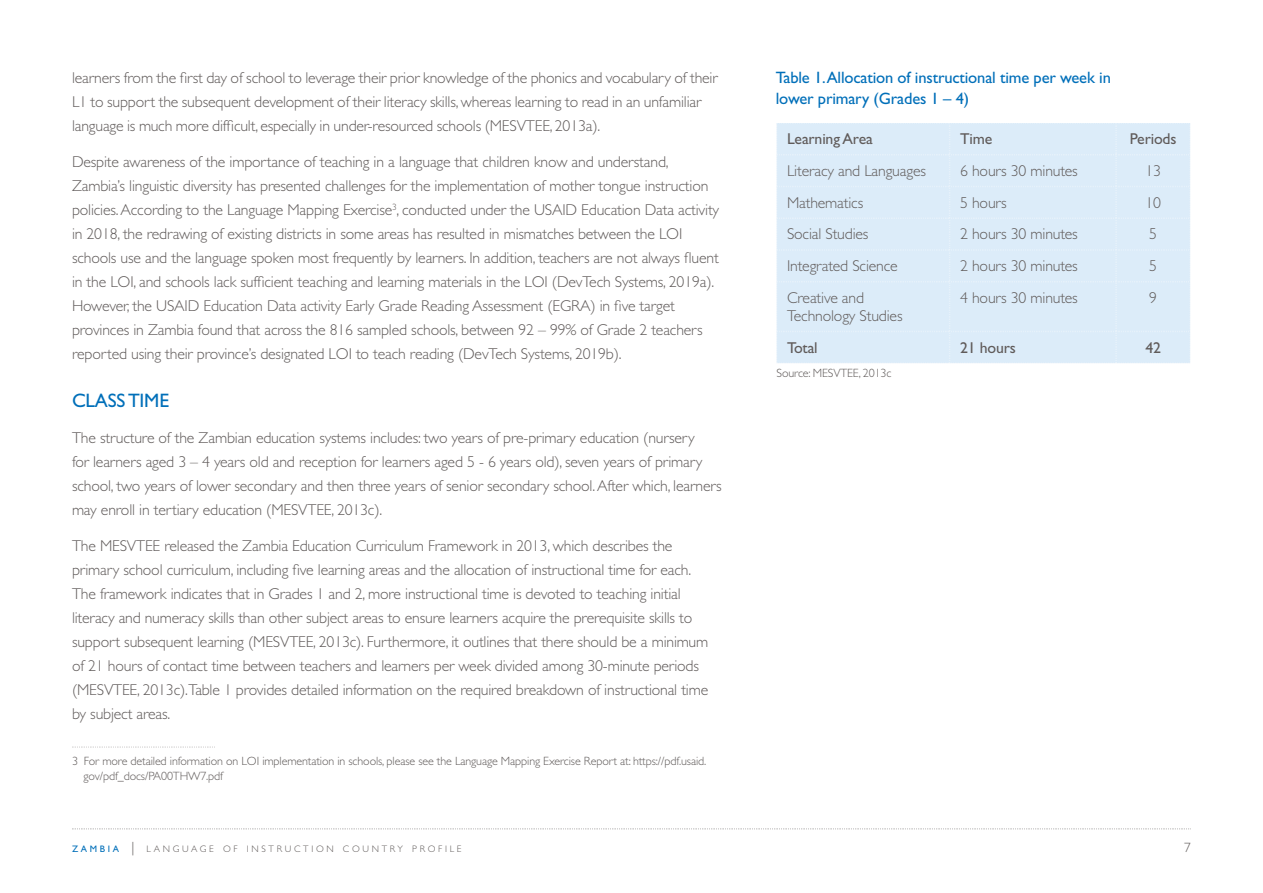
<style>
.page{position:relative;width:1263px;height:893px;background:#fff}
.page>*{position:absolute;margin:0;border:0;box-sizing:border-box;transform-origin:0 0}
.t1{font:19.5px "Gill Sans Std";letter-spacing:-.01em;color:#006fb9}
.t2{font:16.5px/21px "Gill Sans Std";letter-spacing:-.01em;color:#006fb9}
.t3{font:300 15.75px/24px "Gill Sans Std";letter-spacing:-.01em;color:#605b5a}
.t4{font:15.75px "Gill Sans Std";letter-spacing:-.01em;color:#605b5a}
.t5{font:300 13.5px "Gill Sans Std";color:#605b5a}
.t6{font:300 12px/15px "Gill Sans Std";letter-spacing:-.01em;color:#605b5a}
.t7{font:300 9.45px "Gill Sans Std";letter-spacing:.285em;color:#605b5a}
.s1{font-weight:400;color:#006fb9}
.s2{font-size:13.5px}
</style>
<div class="page">
<svg style="left:72px;top:828px;width:1119px;height:2px"></svg>
<svg style="left:72px;top:747px;width:143px;height:1px"></svg>
<div style="left:776px;top:123px;width:414px;height:240px;background:#dcecf9"></div>
<p class="t3" style="left:72px;top:66px;width:647px">learners from the first day of school to leverage their prior knowledge of the phonics and vocabulary of their<br>L1 to support the subsequent development of their literacy skills, whereas learning to read in an unfamiliar language is much more difficult, especially in under-resourced schools (MESVTEE, 2013a).</p>
<p class="t3" style="left:72px;top:150px;width:649px">Despite awareness of the importance of teaching in a language that children know and understand, Zambia’s linguistic diversity has presented challenges for the implementation of mother tongue instruction policies. According to the Language Mapping Exercise<sup>3</sup>, conducted under the USAID Education Data activity in 2018, the redrawing of existing districts in some areas has resulted in mismatches between the LOI schools use and the language spoken most frequently by learners. In addition, teachers are not always fluent in the LOI, and schools lack sufficient teaching and learning materials in the LOI (DevTech Systems, 2019a).<br>However, the USAID Education Data activity Early Grade Reading Assessment (EGRA) in five target provinces in Zambia found that across the 816 sampled schools, between 92 – 99% of Grade 2 teachers reported using their province’s designated LOI to teach reading (DevTech Systems, 2019b).</p>
<h2 class="t1" style="left:72px;top:389px;width:99px">CLASS TIME</h2>
<p class="t3" style="left:72px;top:426px;width:651px">The structure of the Zambian education systems includes: two years of pre-primary education (nursery<br>for learners aged 3 – 4 years old and reception for learners aged 5 - 6 years old), seven years of primary school, two years of lower secondary and then three years of senior secondary school. After which, learners may enroll in tertiary education (MESVTEE, 2013c).</p>
<p class="t3" style="left:72px;top:534px;width:638px">The MESVTEE released the Zambia Education Curriculum Framework in 2013, which describes the primary school curriculum, including five learning areas and the allocation of instructional time for each.<br>The framework indicates that in Grades 1 and 2, more instructional time is devoted to teaching initial literacy and numeracy skills than other subject areas to ensure learners acquire the prerequisite skills to support subsequent learning (MESVTEE, 2013c). Furthermore, it outlines that there should be a minimum of 21 hours of contact time between teachers and learners per week divided among 30-minute periods (MESVTEE, 2013c).Table 1 provides detailed information on the required breakdown of instructional time by subject areas.</p>
<p class="t6" style="left:84px;top:754px;width:624px;text-indent:-12px">3 For more detailed information on LOI implementation in schools, please see the Language Mapping Exercise Report at: https://pdf.usaid. gov/pdf_docs/PA00THW7.pdf</p>
<p class="t2" style="left:776px;top:67px;width:337px">Table 1.Allocation of instructional time per week in lower primary (Grades 1 – 4)</p>
<p class="t4" style="left:787px;top:130px;width:87px">Learning Area</p>
<p class="t4" style="left:960px;top:130px;width:34px">Time</p>
<p class="t4" style="left:1130px;top:130px;width:48px">Periods</p>
<p class="t3" style="left:787px;top:159px;width:140px">Literacy and Languages</p>
<p class="t3" style="left:960px;top:159px;width:119px">6 hours 30 minutes</p>
<p class="t3" style="left:1145px;top:159px;width:17px">13</p>
<p class="t3" style="left:787px;top:191px;width:78px">Mathematics</p>
<p class="t3" style="left:960px;top:191px;width:48px">5 hours</p>
<p class="t3" style="left:1145px;top:191px;width:17px">10</p>
<p class="t3" style="left:787px;top:222px;width:83px">Social Studies</p>
<p class="t3" style="left:960px;top:222px;width:119px">2 hours 30 minutes</p>
<p class="t3" style="left:1149px;top:222px;width:9px">5</p>
<p class="t3" style="left:787px;top:254px;width:112px">Integrated Science</p>
<p class="t3" style="left:960px;top:254px;width:119px">2 hours 30 minutes</p>
<p class="t3" style="left:1149px;top:254px;width:9px">5</p>
<p class="t3" style="left:787px;top:289px;width:117px;line-height:18px">Creative and<br>Technology Studies</p>
<p class="t3" style="left:960px;top:286px;width:119px">4 hours 30 minutes</p>
<p class="t3" style="left:1149px;top:286px;width:9px">9</p>
<p class="t4" style="left:787px;top:338px;width:32px">Total</p>
<p class="t4" style="left:960px;top:338px;width:57px">21 hours</p>
<p class="t4" style="left:1145px;top:338px;width:17px">42</p>
<p class="t6" style="left:776px;top:366px;width:116px">Source: MESVTEE, 2013c</p>
<p class="t7" style="left:72px;top:844px;width:391px"><span class="s1">ZAMBIA</span> <span class="s2">|</span> LANGUAGE OF INSTRUCTION COUNTRY PROFILE</p>
<p class="t5" style="left:1184px;top:840px;width:8px">7</p>
</div>
